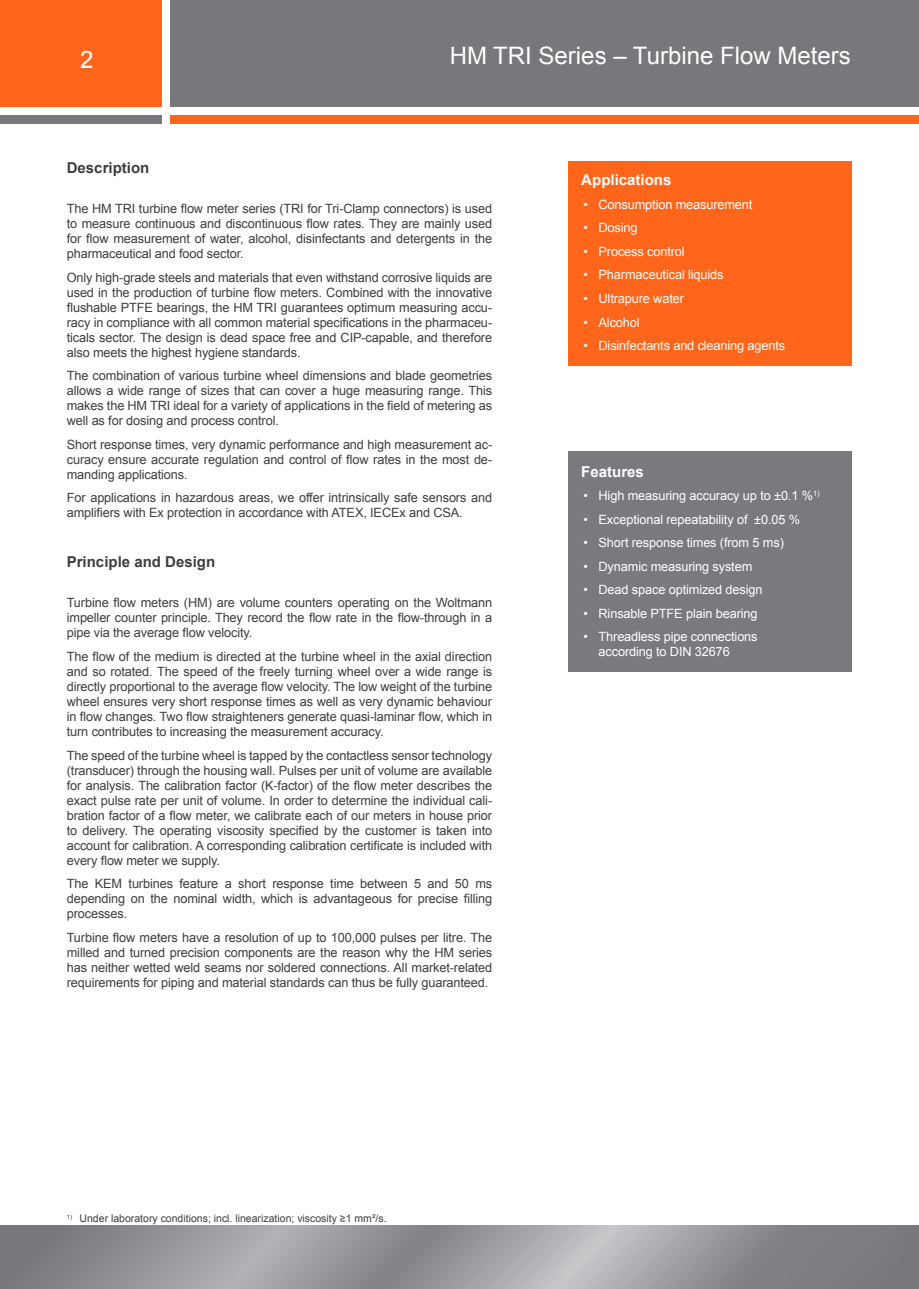
<style>
.page{position:relative;width:919px;height:1289px;background:#fff}
.page>*{position:absolute;margin:0;border:0;box-sizing:border-box;transform-origin:0 0}
.t1{font:24px "Arial";color:#fff}
.KEM_H1_text_grey{font:700 15px "Arial";color:#3e3e3f}
.KEM_H1_text_white{font:700 15px "Arial";color:#fff}
.KEM_text_left_justif{font:12.75px/15px "Arial";letter-spacing:-.01em;color:#3e3e3f;text-align:justify}
.t2{font:12.75px/15px "Arial";letter-spacing:-.01em;color:#fff}
.KEM_footer_grey{font:10.5px "Arial";color:#3e3e3f}
</style>
<div class="page">
<div style="left:0;top:0;width:162px;height:106px;background:#ff661c"></div>
<div style="left:170px;top:0;width:736px;height:106px;background:#76787b"></div>
<div style="left:0;top:115px;width:162px;height:8px;background:#76787b"></div>
<div style="left:170px;top:115px;width:736px;height:8px;background:#ff661c"></div>
<div style="left:906px;top:0;width:12px;height:106px;background:#76787b"></div>
<div style="left:906px;top:115px;width:12px;height:8px;background:#ff661c"></div>
<svg style="left:0;top:1225px;width:906px;height:63px;background:#949699"></svg>
<div style="left:906px;top:1225px;width:12px;height:63px;background:#76787b"></div>
<div style="left:568px;top:162px;width:284px;height:204px;background:#ff661c"></div>
<div style="left:568px;top:451px;width:284px;height:220px;background:#787a7d"></div>
<h1 class="t1" style="left:80px;top:44px;width:15px">2</h1>
<h1 class="t1" style="left:449px;top:40px;width:402px">HM TRI Series – Turbine Flow Meters</h1>
<p class="KEM_H1_text_grey" style="left:67px;top:157px;width:84px">Description</p>
<p class="KEM_text_left_justif" style="left:67px;top:201px;width:427px">The HM TRI turbine flow meter series (TRI for Tri-Clamp connectors) is used to measure continuous and discontinuous flow rates. They are mainly used for flow measurement of water, alcohol, disinfectants and detergents in the pharmaceutical and food sector.</p>
<p class="KEM_text_left_justif" style="left:67px;top:270px;width:427px">Only high-grade steels and materials that even withstand corrosive liquids are used in the production of turbine flow meters. Combined with the innovative flushable PTFE bearings, the HM TRI guarantees optimum measuring accu&shy;racy in compliance with all common material specifications in the pharmaceu&shy;ticals sector. The design is dead space free and CIP-capable, and therefore also meets the highest hygiene standards.</p>
<p class="KEM_text_left_justif" style="left:67px;top:368px;width:427px">The combination of various turbine wheel dimensions and blade geometries allows a wide range of sizes that can cover a huge measuring range. This makes the HM TRI ideal for a variety of applications in the field of metering as well as for dosing and process control.</p>
<p class="KEM_text_left_justif" style="left:67px;top:437px;width:427px">Short response times, very dynamic performance and high measurement ac&shy;curacy ensure accurate regulation and control of flow rates in the most de&shy;manding applications.</p>
<p class="KEM_text_left_justif" style="left:67px;top:490px;width:427px">For applications in hazardous areas, we offer intrinsically safe sensors and amplifiers with Ex protection in accordance with ATEX, IECEx and CSA.</p>
<p class="KEM_H1_text_grey" style="left:67px;top:551px;width:150px">Principle and Design</p>
<p class="KEM_text_left_justif" style="left:67px;top:595px;width:427px">Turbine flow meters (HM) are volume counters operating on the Woltmann impeller counter principle. They record the flow rate in the flow-through in a pipe via the average flow velocity.</p>
<p class="KEM_text_left_justif" style="left:67px;top:649px;width:427px">The flow of the medium is directed at the turbine wheel in the axial direction and so rotated. The speed of the freely turning wheel over a wide range is directly proportional to the average flow velocity. The low weight of the turbine wheel ensures very short response times as well as very dynamic behaviour in flow changes. Two flow straighteners generate quasi-laminar flow, which in turn contributes to increasing the measurement accuracy.</p>
<p class="KEM_text_left_justif" style="left:67px;top:747px;width:427px">The speed of the turbine wheel is tapped by the contactless sensor technology (transducer) through the housing wall. Pulses per unit of volume are available for analysis. The calibration factor (K-factor) of the flow meter describes the exact pulse rate per unit of volume. In order to determine the individual cali&shy;bration factor of a flow meter, we calibrate each of our meters in house prior to delivery. The operating viscosity specified by the customer is taken into account for calibration. A corresponding calibration certificate is included with every flow meter we supply.</p>
<p class="KEM_text_left_justif" style="left:67px;top:876px;width:427px">The KEM turbines feature a short response time between 5 and 50 ms depending on the nominal width, which is advantageous for precise filling processes.</p>
<p class="KEM_text_left_justif" style="left:67px;top:929px;width:427px">Turbine flow meters have a resolution of up to 100,000 pulses per litre. The milled and turned precision components are the reason why the HM series has neither wetted weld seams nor soldered connections. All market-related requirements for piping and material standards can thus be fully guaranteed.</p>
<p class="KEM_H1_text_white" style="left:581px;top:170px;width:92px">Applications</p>
<p class="t2" style="left:583px;top:197px;width:170px">• Consumption measurement</p>
<p class="t2" style="left:583px;top:220px;width:56px">• Dosing</p>
<p class="t2" style="left:583px;top:244px;width:103px">• Process control</p>
<p class="t2" style="left:583px;top:267px;width:141px">• Pharmaceutical liquids</p>
<p class="t2" style="left:583px;top:291px;width:102px">• Ultrapure water</p>
<p class="t2" style="left:583px;top:314px;width:58px">• Alcohol</p>
<p class="t2" style="left:583px;top:338px;width:203px">• Disinfectants and cleaning agents</p>
<p class="KEM_H1_text_white" style="left:581px;top:461px;width:64px">Features</p>
<p class="t2" style="left:583px;top:488px;width:237px">• High measuring accuracy up to ±0.1 %<sup>1)</sup></p>
<p class="t2" style="left:583px;top:512px;width:218px">• Exceptional repeatability of ±0.05 %</p>
<p class="t2" style="left:583px;top:535px;width:202px">• Short response times (from 5 ms)</p>
<p class="t2" style="left:583px;top:559px;width:170px">• Dynamic measuring system</p>
<p class="t2" style="left:583px;top:582px;width:180px">• Dead space optimized design</p>
<p class="t2" style="left:583px;top:606px;width:175px">• Rinsable PTFE plain bearing</p>
<p class="t2" style="left:598px;top:629px;width:160px;text-indent:-15px">• Threadless pipe connections according to DIN 32676</p>
<p class="KEM_footer_grey" style="left:67px;top:1211px;width:321px"><sup>1)</sup> Under laboratory conditions; incl. linearization; viscosity ≥1 mm²/s.</p>
</div>
